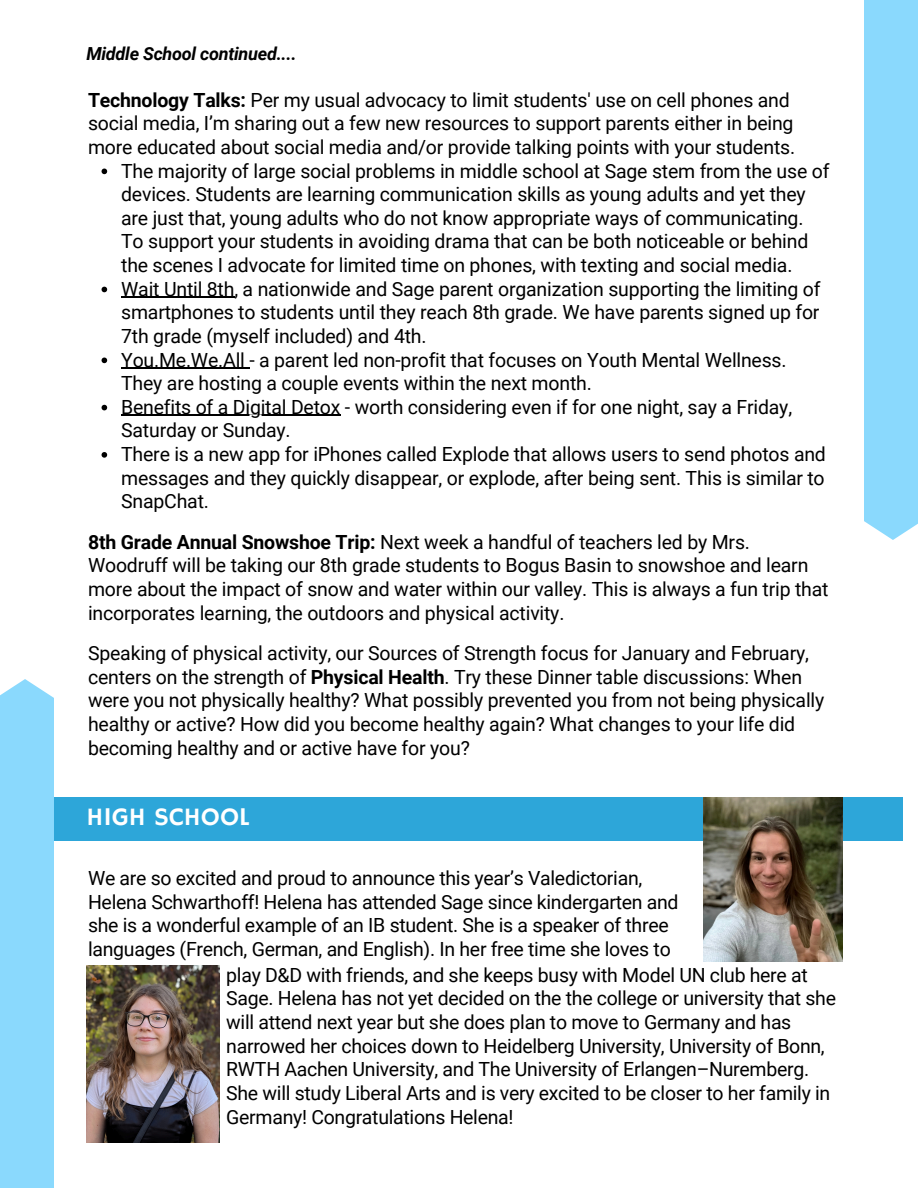
<style>
.page{position:relative;width:918px;height:1188px;background:#fff}
.page>*{position:absolute;margin:0;border:0;box-sizing:border-box;transform-origin:0 0}
.t1{font:25.5px "Hammersmith One";color:#fff}
.t2{font:19.5px/23.7px "Roboto";letter-spacing:-.01em;color:#000}
.t3{font:italic 700 18px "Roboto";letter-spacing:-.015em;color:#000}
.s1{font-weight:700}
</style>
<div class="page">
<div style="left:0;top:797px;width:903px;height:44px;background:#2da6d9"></div>
<div style="left:864px;top:0;width:54px;height:540px;background:#8ad9fd"></div>
<div style="left:0;top:679px;width:54px;height:509px;background:#8ad9fd"></div>
<img style="left:704px;top:797px;width:138px;height:165px">
<img style="left:86px;top:965px;width:133px;height:178px">
<svg style="left:102px;top:169px;width:5px;height:5px"></svg>
<svg style="left:102px;top:287px;width:5px;height:5px"></svg>
<hr style="left:121px;top:297px;width:113px;height:1px;background:#000">
<svg style="left:102px;top:358px;width:5px;height:5px"></svg>
<hr style="left:121px;top:368px;width:128px;height:1px;background:#000">
<svg style="left:102px;top:405px;width:5px;height:5px"></svg>
<hr style="left:121px;top:415px;width:219px;height:1px;background:#000">
<svg style="left:102px;top:452px;width:5px;height:6px"></svg>
<p class="t3" style="left:86px;top:43px;width:212px">Middle School continued....</p>
<p class="t2" style="left:88px;top:88px;width:709px"><span class="s1">Technology Talks:</span> Per my usual advocacy to limit students' use on cell phones and social media, I’m sharing out a few new resources to support parents either in being more educated about social media and/or provide talking points with your students.</p>
<p class="t2" style="left:121px;top:159px;width:710px">The majority of large social problems in middle school at Sage stem from the use of devices. Students are learning communication skills as young adults and yet they are just that, young adults who do not know appropriate ways of communicating.<br>To support your students in avoiding drama that can be both noticeable or behind the scenes I advocate for limited time on phones, with texting and social media.</p>
<p class="t2" style="left:121px;top:277px;width:701px;text-align:justify">Wait Until 8th, a nationwide and Sage parent organization supporting the limiting of smartphones to students until they reach 8th grade. We have parents signed up for 7th grade (myself included) and 4th.</p>
<p class="t2" style="left:121px;top:348px;width:667px">You.Me.We.All - a parent led non-profit that focuses on Youth Mental Wellness.<br>They are hosting a couple events within the next month.</p>
<p class="t2" style="left:121px;top:395px;width:672px">Benefits of a Digital Detox - worth considering even if for one night, say a Friday,<br>Saturday or Sunday.</p>
<p class="t2" style="left:121px;top:443px;width:706px;text-align:justify">There is a new app for iPhones called Explode that allows users to send photos and messages and they quickly disappear, or explode, after being sent. This is similar to SnapChat.</p>
<p class="t2" style="left:88px;top:530px;width:742px"><span class="s1">8th Grade Annual Snowshoe Trip:</span> Next week a handful of teachers led by Mrs.<br>Woodruff will be taking our 8th grade students to Bogus Basin to snowshoe and learn more about the impact of snow and water within our valley. This is always a fun trip that incorporates learning, the outdoors and physical activity.</p>
<p class="t2" style="left:88px;top:642px;width:738px">Speaking of physical activity, our Sources of Strength focus for January and February, centers on the strength of <span class="s1">Physical Health</span>. Try these Dinner table discussions: When were you not physically healthy? What possibly prevented you from not being physically healthy or active? How did you become healthy again? What changes to your life did becoming healthy and or active have for you?</p>
<h1 class="t1" style="left:86px;top:802px;width:165px">HIGH SCHOOL</h1>
<p class="t2" style="left:88px;top:867px;width:592px">We are so excited and proud to announce this year’s Valedictorian, Helena Schwarthoff! Helena has attended Sage since kindergarten and she is a wonderful example of an IB student. She is a speaker of three languages (French, German, and English). In her free time she loves to</p>
<p class="t2" style="left:226px;top:963px;width:611px">play D&amp;D with friends, and she keeps busy with Model UN club here at Sage. Helena has not yet decided on the the college or university that she will attend next year but she does plan to move to Germany and has narrowed her choices down to Heidelberg University, University of Bonn, RWTH Aachen University, and The University of Erlangen–Nuremberg.<br>She will study Liberal Arts and is very excited to be closer to her family in Germany! Congratulations Helena!</p>
</div>
